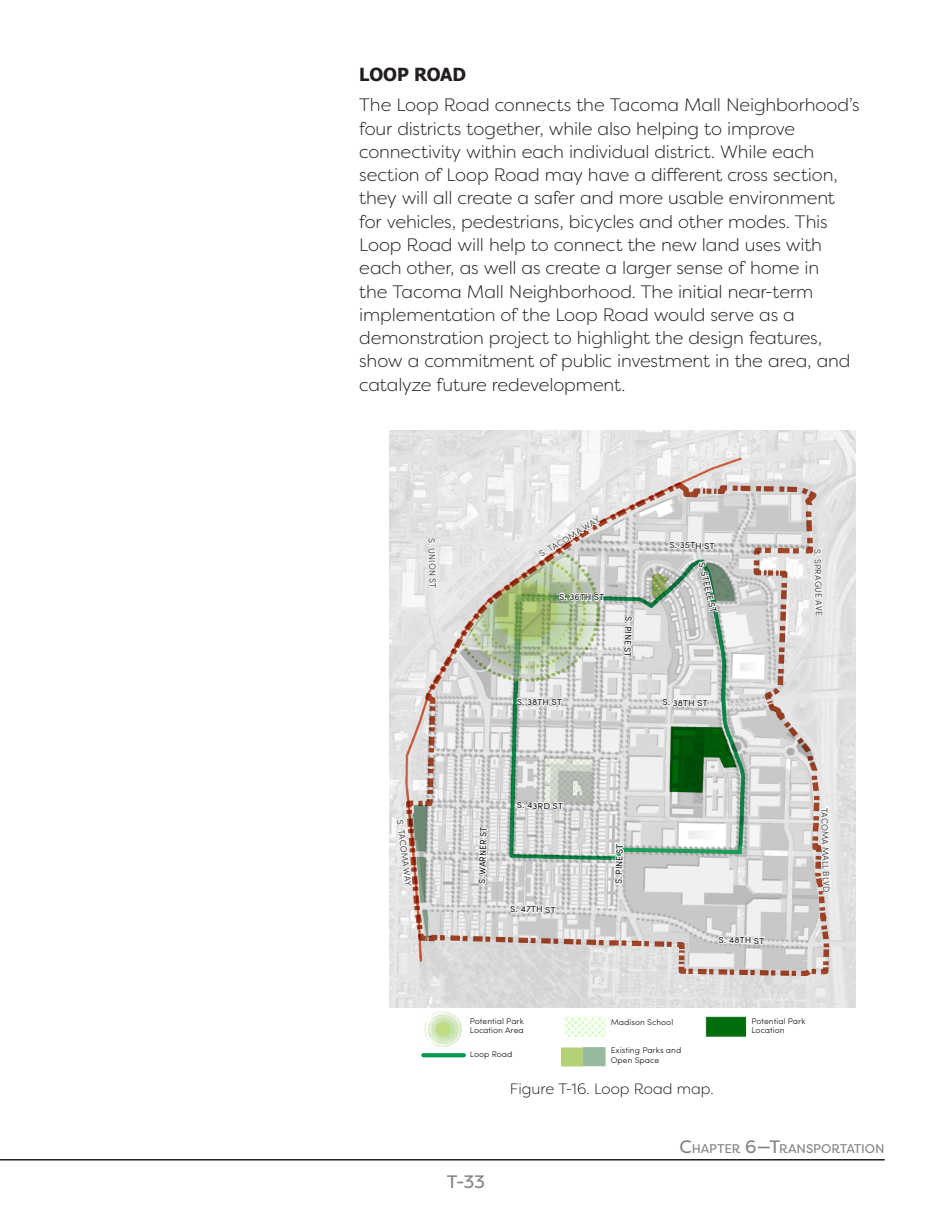
<style>
.page{position:relative;width:932px;height:1215px;background:#fff}
.page>*{position:absolute;margin:0;border:0;box-sizing:border-box;transform-origin:0 0}
.Tacoma_Body_Text{font:300 18px/23.2px "Filson Soft";letter-spacing:-.005em;color:#231f20}
.Tacoma_H2{font:700 18px "Tahoma";letter-spacing:-.01em;color:#231f20}
.t1{font:18px "Filson Pro";color:#808285}
.Tacoma_Figure_Captio{font:300 15px "Filson Soft";color:#231f20}
.t2{font:12.6px "Filson Pro";letter-spacing:-.01em;color:#808285}
.t3{font:9.3px "Sofia Pro";color:#57585a;scale:.95 1}
.t4{font:9.3px "Sofia Pro";color:#231f20;scale:.95 1}
.t5{font:9px "Sofia Pro";color:#57585a}
.t6{font:8.85px "Sofia Pro";color:#231f20;scale:1.05 1}
.t7{font:300 8.25px/9.8px "Sofia Pro";color:#231f20;scale:1.05 1}
.s1{font-size:18px}
</style>
<div class="page">
<hr style="left:0;top:1159px;width:884px;height:2px;background:#231f20">
<img style="left:389px;top:430px;width:466px;height:578px">
<img style="left:389px;top:435px;width:467px;height:529px">
<img style="left:564px;top:1017px;width:41px;height:19px">
<img style="left:705px;top:1017px;width:40px;height:19px">
<img style="left:424px;top:1011px;width:38px;height:29px">
<img style="left:421px;top:1040px;width:46px;height:18px">
<svg style="left:396px;top:482px;width:437px;height:520px"></svg>
<p class="Tacoma_H2" style="left:359px;top:62px;width:108px">LOOP ROAD</p>
<p class="Tacoma_Body_Text" style="left:359px;top:93px;width:502px">The Loop Road connects the Tacoma Mall Neighborhood’s four districts together, while also helping to improve connectivity within each individual district. While each section of Loop Road may have a different cross section, they will all create a safer and more usable environment for vehicles, pedestrians, bicycles and other modes. This Loop Road will help to connect the new land uses with each other, as well as create a larger sense of home in<br>the Tacoma Mall Neighborhood. The initial near-term implementation of the Loop Road would serve as a demonstration project to highlight the design features, show a commitment of public investment in the area, and catalyze future redevelopment.</p>
<p class="t5" style="left:536px;top:549px;width:71px;rotate:-31deg">S. TACOMA WAY</p>
<p class="t3" style="left:438px;top:538px;width:54px;rotate:88deg">S. UNION ST</p>
<p class="t3" style="left:824px;top:549px;width:71px;rotate:88deg">S. SPRAGUE AVE</p>
<p class="t6" style="left:669px;top:538px;width:45px;rotate:1deg">S. 35TH ST</p>
<p class="t4" style="left:708px;top:560px;width:56px;rotate:76deg">S. STEELE ST</p>
<p class="t6" style="left:559px;top:590px;width:45px;rotate:1deg">S. 36TH ST</p>
<p class="t4" style="left:635px;top:617px;width:45px;rotate:92deg">S. PINE ST</p>
<p class="t6" style="left:517px;top:695px;width:45px;rotate:1deg">S. 38TH ST</p>
<p class="t6" style="left:662px;top:696px;width:45px;rotate:1deg">S. 38TH ST</p>
<p class="t3" style="left:407px;top:819px;width:72px;rotate:83deg">S. TACOMA WAY</p>
<p class="t4" style="left:475px;top:884px;width:62px;rotate:-88deg">S. WARNER ST</p>
<p class="t6" style="left:517px;top:799px;width:46px;rotate:1deg">S. 43RD ST</p>
<p class="t6" style="left:510px;top:902px;width:45px;rotate:1deg">S. 47TH ST</p>
<p class="t4" style="left:611px;top:884px;width:45px;rotate:-88deg">S. PINE ST</p>
<p class="t6" style="left:718px;top:933px;width:45px;rotate:1deg">S. 48TH ST</p>
<p class="t3" style="left:830px;top:807px;width:93px;rotate:88deg">TACOMA MALL BLVD.</p>
<p class="t7" style="left:470px;top:1015px;width:53px">Potential Park<br>Location Area</p>
<p class="t7" style="left:610px;top:1017px;width:61px">Madison School</p>
<p class="t7" style="left:610px;top:1045px;width:69px">Existing Parks and<br>Open Space</p>
<p class="t7" style="left:470px;top:1048px;width:42px">Loop Road</p>
<p class="Tacoma_Figure_Captio" style="left:510px;top:1079px;width:205px">Figure T-16. Loop Road map.</p>
<p class="t7" style="left:751px;top:1015px;width:53px">Potential Park<br>Location</p>
<p class="t1" style="left:447px;top:1170px;width:40px">T-33</p>
<p class="t2" style="left:679px;top:1140px;width:126px"><span class="s1">C</span>HAPTER <span class="s1">6—T</span>RANSP</p>
<p class="t2" style="left:821px;top:1140px;width:63px">ORTATION</p>
</div>
